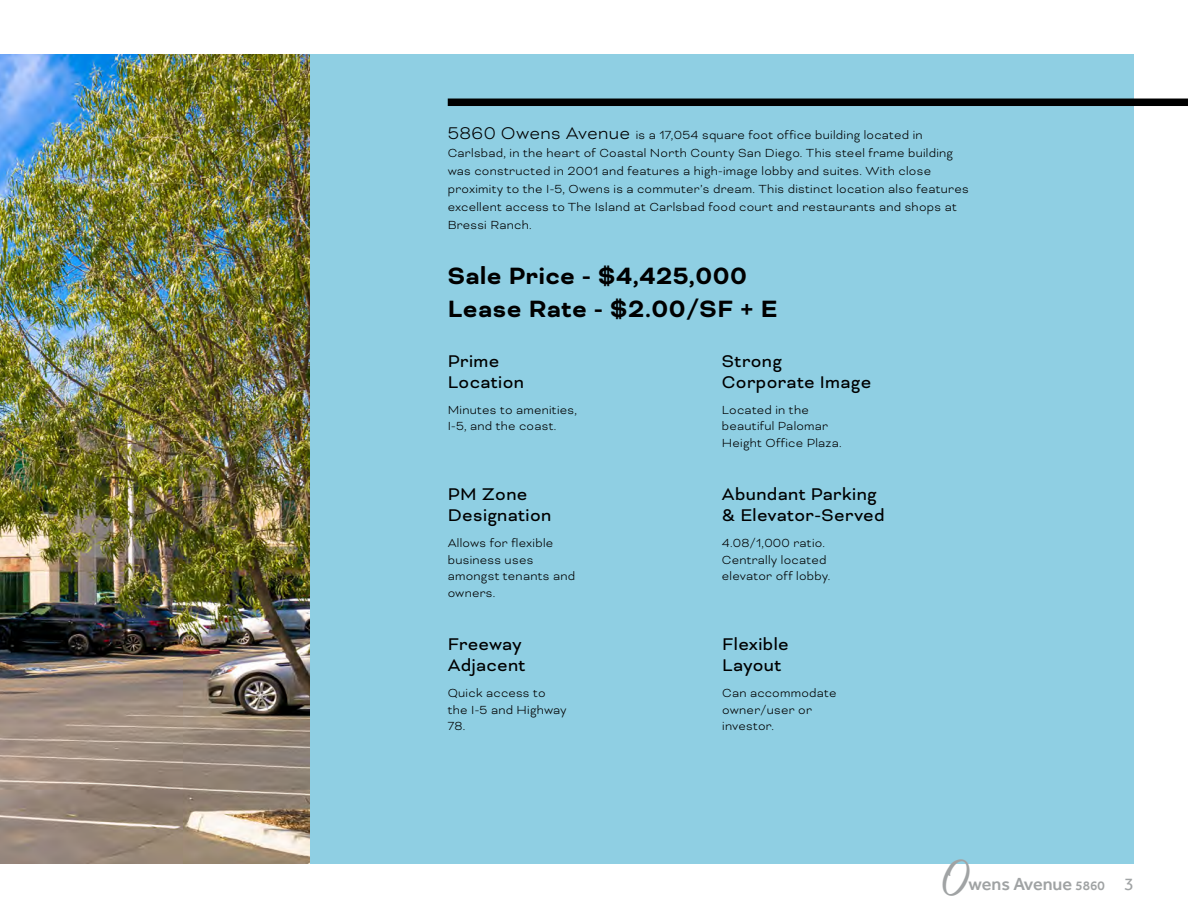
<style>
.page{position:relative;width:1188px;height:918px;background:#fff}
.page>*{position:absolute;margin:0;border:0;box-sizing:border-box;transform-origin:0 0}
.t1{font:47.55px "Relation";color:#a0a3a4}
.t2{font:700 27.15px/33px "Bicyclette";letter-spacing:.02em;color:#000}
.t3{font:19.5px/21px "Bicyclette";letter-spacing:.02em;color:#000}
.t4{font:500 18px "Effra";color:#a0a3a4}
.t5{font:300 13.5px/16.5px "Bicyclette";letter-spacing:.02em;color:#000}
.s1{font-size:19.5px}
.s2{font-size:13.35px}
.s3{font-weight:400}
</style>
<div class="page">
<img style="left:0;top:54px;width:310px;height:810px">
<div style="left:310px;top:54px;width:824px;height:810px;background:#8fcfe3"></div>
<div style="left:448px;top:99px;width:740px;height:7px;background:#000"></div>
<p class="t5" style="left:448px;top:126px;width:523px;line-height:18px"><span class="s1">5860 Owens Avenue</span> is a 17,054 square foot office building located in Carlsbad, in the heart of Coastal North County San Diego. This steel frame building was constructed in 2001 and features a high-image lobby and suites. With close proximity to the I-5, Owens is a commuter’s dream. This distinct location also features excellent access to The Island at Carlsbad food court and restaurants and shops at Bressi Ranch.</p>
<h2 class="t2" style="left:448px;top:259px;width:331px">Sale Price - $4,425,000<br>Lease Rate - $2.00/SF + E</h2>
<h3 class="t3" style="left:448px;top:350px;width:78px">Prime<br>Location</h3>
<h3 class="t3" style="left:722px;top:350px;width:151px">Strong<br>Corporate Image</h3>
<p class="t5" style="left:448px;top:401px;width:131px">Minutes to amenities,<br>I-5, and the coast.</p>
<p class="t5" style="left:722px;top:401px;width:121px">Located in the beautiful Palomar<br>Height Office Plaza.</p>
<h3 class="t3" style="left:448px;top:484px;width:105px">PM Zone<br>Designation</h3>
<h3 class="t3" style="left:722px;top:484px;width:164px">Abundant Parking &amp; Elevator-Served</h3>
<p class="t5" style="left:448px;top:535px;width:129px">Allows for flexible business uses amongst tenants and owners.</p>
<p class="t5" style="left:722px;top:535px;width:110px">4.08/1,000 ratio.<br>Centrally located elevator off lobby.</p>
<h3 class="t3" style="left:448px;top:634px;width:79px">Freeway<br>Adjacent</h3>
<h3 class="t3" style="left:722px;top:634px;width:68px">Flexible<br>Layout</h3>
<p class="t5" style="left:448px;top:685px;width:120px">Quick access to the I-5 and Highway<br>78.</p>
<p class="t5" style="left:722px;top:685px;width:116px">Can accommodate owner/user or investor.</p>
<h1 class="t1" style="left:940px;top:850px;width:26px">O</h1>
<h3 class="t4" style="left:969px;top:873px;width:167px">wens Avenue <span class="s2">5860</span> <span class="s3">3</span></h3>
</div>
